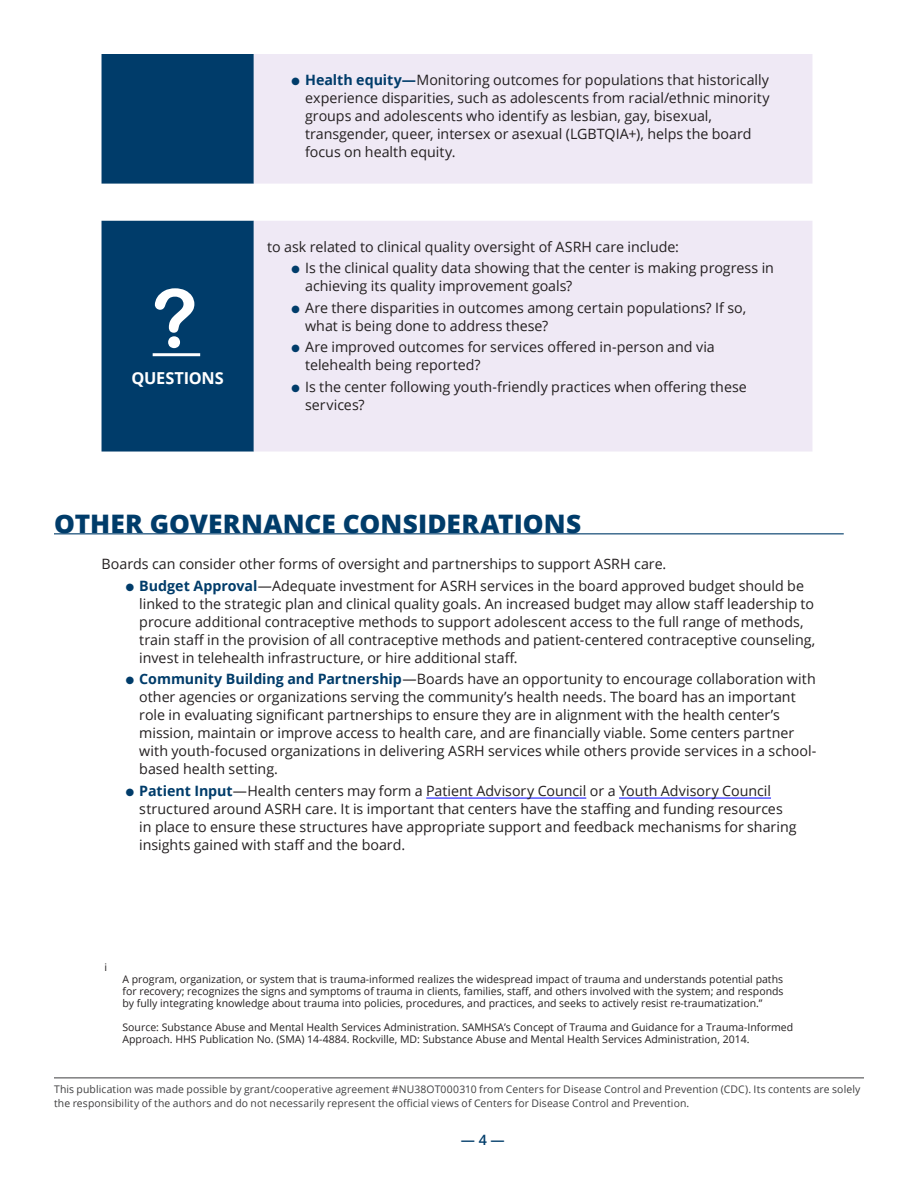
<style>
.page{position:relative;width:918px;height:1188px;background:#fff}
.page>*{position:absolute;margin:0;border:0;box-sizing:border-box;transform-origin:0 0}
.list_1{font:80.85px "Arial Rounded MT Bold";color:#fff}
.Section_Header{font:800 25.5px "Open Sans";color:#003c6a}
.body{font:700 16.5px "Open Sans";letter-spacing:-.015em;color:#fff}
.body-2{font:14.25px/18px "Open Sans";color:#231f20}
.t1{font:600 14.25px "Open Sans";color:#003c6a}
.t2{font:10.5px/12px "Open Sans";color:#231f20;text-align:justify}
.boilerplate{font:10.5px/13.5px "Open Sans";letter-spacing:.01em;color:#3e3e3f}
.s1{color:#003c6a}
.s2{font-weight:700;color:#003c6a}
</style>
<div class="page">
<hr style="left:426px;top:798px;width:160px;height:1px;background:#00f">
<hr style="left:619px;top:798px;width:152px;height:1px;background:#00f">
<svg style="left:102px;top:54px;width:152px;height:398px;background:#184e78"></svg>
<svg style="left:254px;top:54px;width:558px;height:398px;background:#f0ebf5"></svg>
<hr style="left:153px;top:353px;width:47px;height:3px;background:#fff">
<hr style="left:54px;top:533px;width:790px;height:1px;background:#003c6a">
<hr style="left:54px;top:1078px;width:810px;height:1px;background:#3e3e3f">
<p class="list_1" style="left:151px;top:271px;width:48px">?</p>
<p class="body" style="left:131px;top:366px;width:94px">QUESTIONS</p>
<p class="body-2" style="left:305px;top:71px;width:466px;text-indent:-14px"><span class="s1">●</span> <span class="s2">Health equity—</span>Monitoring outcomes for populations that historically experience disparities, such as adolescents from racial/ethnic minority groups and adolescents who identify as lesbian, gay, bisexual, transgender, queer, intersex or asexual (LGBTQIA+), helps the board focus on health equity.</p>
<p class="body-2" style="left:267px;top:237px;width:413px">to ask related to clinical quality oversight of ASRH care include:</p>
<p class="body-2" style="left:305px;top:259px;width:470px;text-indent:-14px"><span class="s1">●</span> Is the clinical quality data showing that the center is making progress in achieving its quality improvement goals?</p>
<p class="body-2" style="left:305px;top:298px;width:443px;text-indent:-14px"><span class="s1">●</span> Are there disparities in outcomes among certain populations? If so, what is being done to address these?</p>
<p class="body-2" style="left:305px;top:338px;width:411px;text-indent:-14px"><span class="s1">●</span> Are improved outcomes for services offered in-person and via telehealth being reported?</p>
<p class="body-2" style="left:305px;top:377px;width:443px;text-indent:-14px"><span class="s1">●</span> Is the center following youth-friendly practices when offering these services?</p>
<p class="Section_Header" style="left:54px;top:505px;width:529px">OTHER GOVERNANCE CONSIDERATIONS</p>
<p class="body-2" style="left:102px;top:555px;width:566px">Boards can consider other forms of oversight and partnerships to support ASRH care.</p>
<p class="body-2" style="left:139px;top:576px;width:678px;text-indent:-14px"><span class="s1">●</span> <span class="s2">Budget Approval</span>—Adequate investment for ASRH services in the board approved budget should be linked to the strategic plan and clinical quality goals. An increased budget may allow staff leadership to procure additional contraceptive methods to support adolescent access to the full range of methods, train staff in the provision of all contraceptive methods and patient-centered contraceptive counseling, invest in telehealth infrastructure, or hire additional staff.</p>
<p class="body-2" style="left:139px;top:670px;width:679px;text-indent:-14px"><span class="s1">●</span> <span class="s2">Community Building and Partnership</span>—Boards have an opportunity to encourage collaboration with other agencies or organizations serving the community’s health needs. The board has an important role in evaluating significant partnerships to ensure they are in alignment with the health center’s mission, maintain or improve access to health care, and are financially viable. Some centers partner with youth-focused organizations in delivering ASRH services while others provide services in a school&shy;based health setting.</p>
<p class="body-2" style="left:139px;top:781px;width:659px;text-indent:-14px"><span class="s1">●</span> <span class="s2">Patient Input</span>—Health centers may form a Patient Advisory Council or a Youth Advisory Council structured around ASRH care. It is important that centers have the staffing and funding resources in place to ensure these structures have appropriate support and feedback mechanisms for sharing insights gained with staff and the board.</p>
<p class="t2" style="left:105px;top:961px;width:4px">i</p>
<p class="t2" style="left:123px;top:973px;width:663px">A program, organization, or system that is trauma-informed realizes the widespread impact of trauma and understands potential paths for recovery; recognizes the signs and symptoms of trauma in clients, families, staff, and others involved with the system; and responds by fully integrating knowledge about trauma into policies, procedures, and practices, and seeks to actively resist re-traumatization.”</p>
<p class="t2" style="left:123px;top:1021px;width:672px">Source: Substance Abuse and Mental Health Services Administration. SAMHSA’s Concept of Trauma and Guidance for a Trauma-Informed<br>Approach. HHS Publication No. (SMA) 14-4884. Rockville, MD: Substance Abuse and Mental Health Services Administration, 2014.</p>
<p class="boilerplate" style="left:54px;top:1082px;width:808px">This publication was made possible by grant/cooperative agreement #NU38OT000310 from Centers for Disease Control and Prevention (CDC). Its contents are solely the responsibility of the authors and do not necessarily represent the official views of Centers for Disease Control and Prevention.</p>
<p class="t1" style="left:461px;top:1130px;width:46px">— 4 —</p>
</div>
